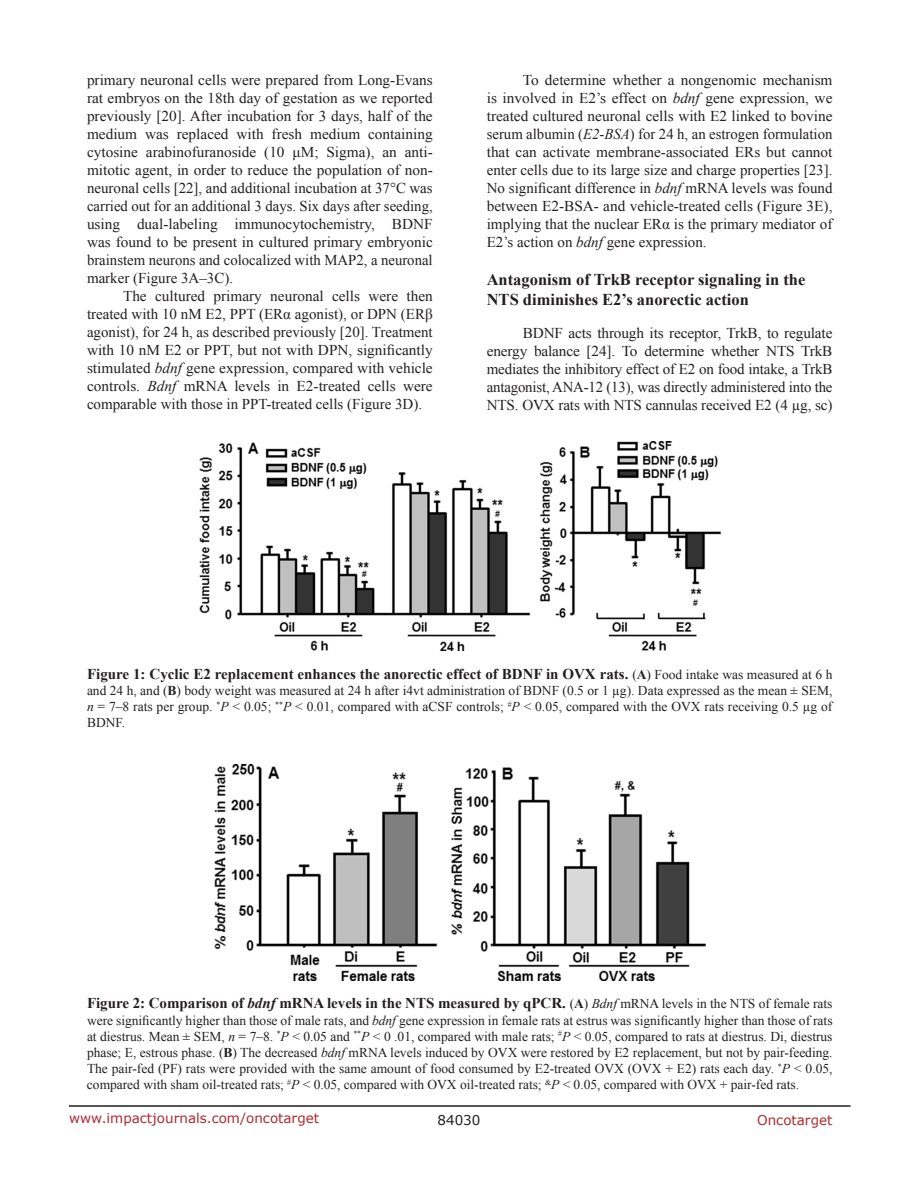
<style>
.page{position:relative;width:918px;height:1188px;background:#fff}
.page>*{position:absolute;margin:0;border:0;box-sizing:border-box;transform-origin:0 0}
.SubHeading_middle{font:700 16.5px/19.8px "Times New Roman";color:#231f20}
.BodyText{font:15px/18px "Times New Roman";color:#231f20;text-align:justify}
.FigureText{font:700 15px "Times New Roman";color:#231f20}
.FigureText-2{font:13.5px/16.2px "Times New Roman";color:#231f20;text-align:justify}
.t1{font:13.5px "Verdana";color:#ac2b31}
.t2{font:13.5px "Verdana";color:#231f20}
.s1{font-style:italic}
.s2{font-weight:400;font-size:13.5px}
.s3{font-size:13.5px}
.s4{font-weight:700}
.s5{font-weight:400;font-style:italic;font-size:13.5px}
</style>
<div class="page">
<hr style="left:69px;top:1105px;width:781px;height:2px;background:#231f20">
<img style="left:199px;top:441px;width:521px;height:210px">
<img style="left:214px;top:765px;width:491px;height:215px">
<p class="BodyText" style="left:87px;top:71px;width:347px">primary neuronal cells were prepared from Long-Evans rat embryos on the 18th day of gestation as we reported previously [20]. After incubation for 3 days, half of the medium was replaced with fresh medium containing cytosine arabinofuranoside (10 μM; Sigma), an anti&shy;mitotic agent, in order to reduce the population of non&shy;neuronal cells [22], and additional incubation at 37°C was carried out for an additional 3 days. Six days after seeding, using dual-labeling immunocytochemistry, BDNF was found to be present in cultured primary embryonic brainstem neurons and colocalized with MAP2, a neuronal marker (Figure 3A–3C).</p>
<p class="BodyText" style="left:87px;top:287px;width:347px;text-indent:36px">The cultured primary neuronal cells were then treated with 10 nM E2, PPT (ERα agonist), or DPN (ERβ agonist), for 24 h, as described previously [20]. Treatment with 10 nM E2 or PPT, but not with DPN, significantly stimulated <span class="s1">bdnf</span> gene expression, compared with vehicle controls. <span class="s1">Bdnf</span> mRNA levels in E2-treated cells were comparable with those in PPT-treated cells (Figure 3D).</p>
<p class="BodyText" style="left:487px;top:71px;width:347px;text-indent:36px">To determine whether a nongenomic mechanism is involved in E2’s effect on <span class="s1">bdnf</span> gene expression, we treated cultured neuronal cells with E2 linked to bovine serum albumin (<span class="s1">E2-BSA</span>) for 24 h, an estrogen formulation that can activate membrane-associated ERs but cannot enter cells due to its large size and charge properties [23].<br>No significant difference in <span class="s1">bdnf</span> mRNA levels was found between E2-BSA- and vehicle-treated cells (Figure 3E), implying that the nuclear ERα is the primary mediator of E2’s action on <span class="s1">bdnf</span> gene expression.</p>
<p class="SubHeading_middle" style="left:487px;top:269px;width:320px">Antagonism of TrkB receptor signaling in the<br>NTS diminishes E2’s anorectic action</p>
<p class="BodyText" style="left:487px;top:324px;width:347px;text-indent:36px">BDNF acts through its receptor, TrkB, to regulate energy balance [24]. To determine whether NTS TrkB mediates the inhibitory effect of E2 on food intake, a TrkB antagonist, ANA-12 (13), was directly administered into the NTS. OVX rats with NTS cannulas received E2 (4 µg, sc)</p>
<p class="FigureText" style="left:87px;top:663px;width:747px">Figure 1: Cyclic E2 replacement enhances the anorectic effect of BDNF in OVX rats. <span class="s2">(</span><span class="s3">A</span><span class="s2">) Food intake was measured at 6 h</span></p>
<p class="FigureText-2" style="left:87px;top:682px;width:747px">and 24 h, and (<span class="s4">B</span>) body weight was measured at 24 h after i4vt administration of BDNF (0.5 or 1 µg). Data expressed as the mean ± SEM, <span class="s1">n</span> = 7–8 rats per group. <sup>*</sup><span class="s1">P</span> &lt; 0.05; <sup>**</sup><span class="s1">P</span> &lt; 0.01, compared with aCSF controls; <sup>#</sup><span class="s1">P</span> &lt; 0.05, compared with the OVX rats receiving 0.5 µg of BDNF.</p>
<p class="FigureText" style="left:87px;top:993px;width:747px">Figure 2: Comparison of <span class="s1">bdnf</span> mRNA levels in the NTS measured by qPCR. <span class="s2">(</span><span class="s3">A</span><span class="s2">)</span> <span class="s5">Bdnf</span> <span class="s2">mRNA levels in the NTS of female rats</span></p>
<p class="FigureText-2" style="left:87px;top:1012px;width:747px">were significantly higher than those of male rats, and <span class="s1">bdnf</span> gene expression in female rats at estrus was significantly higher than those of rats at diestrus. Mean ± SEM, <span class="s1">n</span> = 7–8. <sup>*</sup><span class="s1">P</span> &lt; 0.05 and <sup>**</sup><span class="s1">P</span> &lt; 0 .01, compared with male rats; <sup>#</sup><span class="s1">P</span> &lt; 0.05, compared to rats at diestrus. Di, diestrus phase; E, estrous phase. (<span class="s4">B</span>) The decreased <span class="s1">bdnf</span> mRNA levels induced by OVX were restored by E2 replacement, but not by pair-feeding.<br>The pair-fed (PF) rats were provided with the same amount of food consumed by E2-treated OVX (OVX + E2) rats each day. <sup>*</sup><span class="s1">P</span> &lt; 0.05, compared with sham oil-treated rats; <sup>#</sup><span class="s1">P</span> &lt; 0.05, compared with OVX oil-treated rats; <sup>&amp;</sup><span class="s1">P</span> &lt; 0.05, compared with OVX + pair-fed rats.</p>
<p class="t1" style="left:69px;top:1109px;width:252px">www.impactjournals.com/oncotarget</p>
<p class="t2" style="left:438px;top:1111px;width:44px">84030</p>
<p class="t1" style="left:757px;top:1111px;width:77px">Oncotarget</p>
</div>
